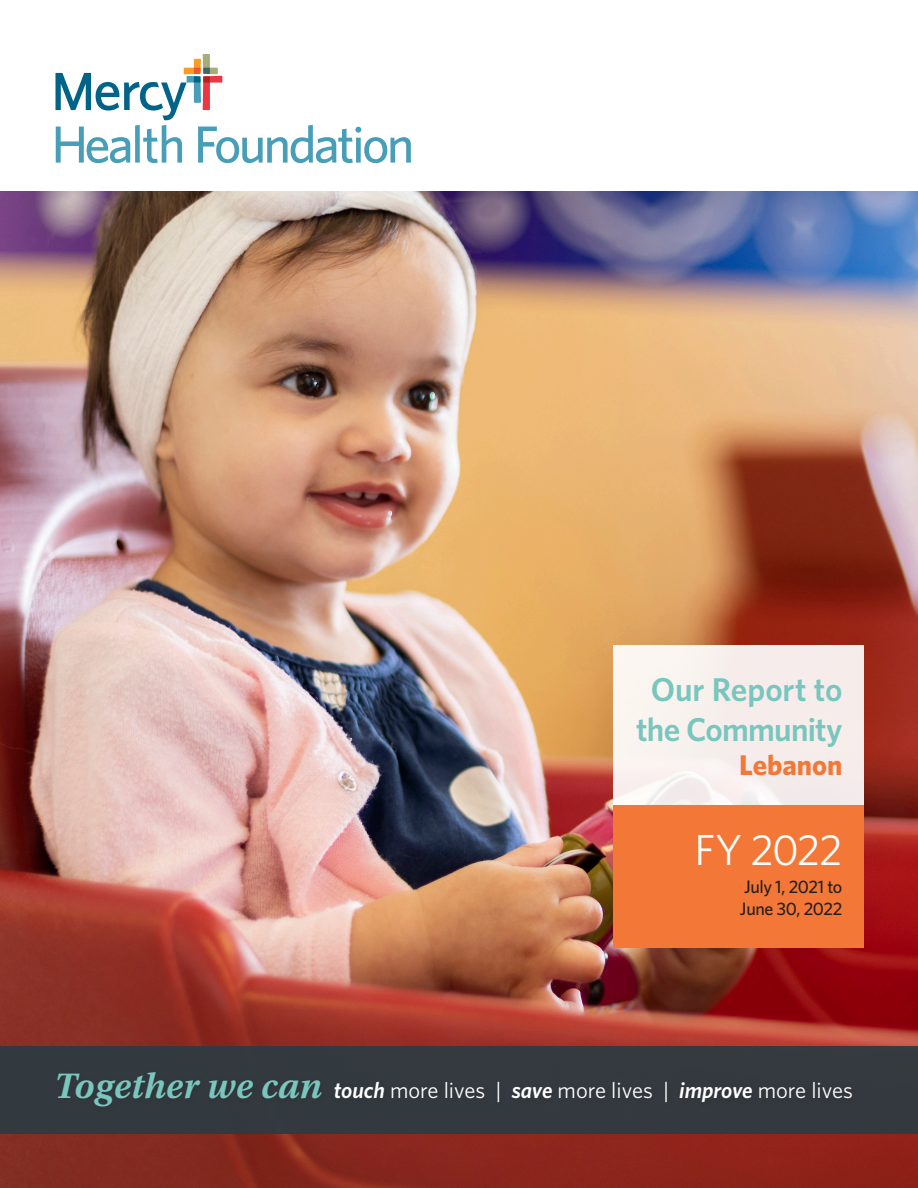
<style>
.page{position:relative;width:918px;height:1188px;background:#fff}
.page>*{position:absolute;margin:0;border:0;box-sizing:border-box;transform-origin:0 0}
.t1{font:43.5px "Whitney";letter-spacing:-.03em;color:#fff}
.t2{font:600 33px/39.6px "Whitney";letter-spacing:-.02em;color:#79c6be;text-align:center}
.t3{font:700 28.5px "Whitney";color:#f37736}
.t4{font:22.5px "Whitney";color:#fff}
.t5{font:500 18px/21.6px "Whitney";letter-spacing:-.025em;color:#231f20}
.s1{font-family:"Utopia Std Semibold Capt It";font-size:37.5px;color:#79c6be}
.s2{font-weight:600;font-style:italic}
</style>
<div class="page">
<img style="left:0;top:191px;width:918px;height:997px">
<div style="left:613px;top:646px;width:251px;height:302px;background:#f6edeb"></div>
<div style="left:0;top:1047px;width:918px;height:87px;background:#2f3b41"></div>
<div style="left:53px;top:1069px;width:805px;height:44px;background:#33393e"></div>
<svg style="left:56px;top:54px;width:355px;height:109px"></svg>
<div style="left:613px;top:806px;width:251px;height:142px;background:#f37736"></div>
<p class="t2" style="left:636px;top:669px;width:208px">Our Report to the Community</p>
<p class="t3" style="left:739px;top:746px;width:105px">Lebanon</p>
<p class="t1" style="left:694px;top:821px;width:149px">FY 2022</p>
<p class="t5" style="left:740px;top:876px;width:104px">July 1, 2021 to<br>June 30, 2022</p>
<p class="t4" style="left:54px;top:1076px;width:801px"><span class="s1">Together we can</span> <span class="s2">touch</span> more lives | <span class="s2">save</span> more lives | <span class="s2">improve</span> more lives</p>
</div>
